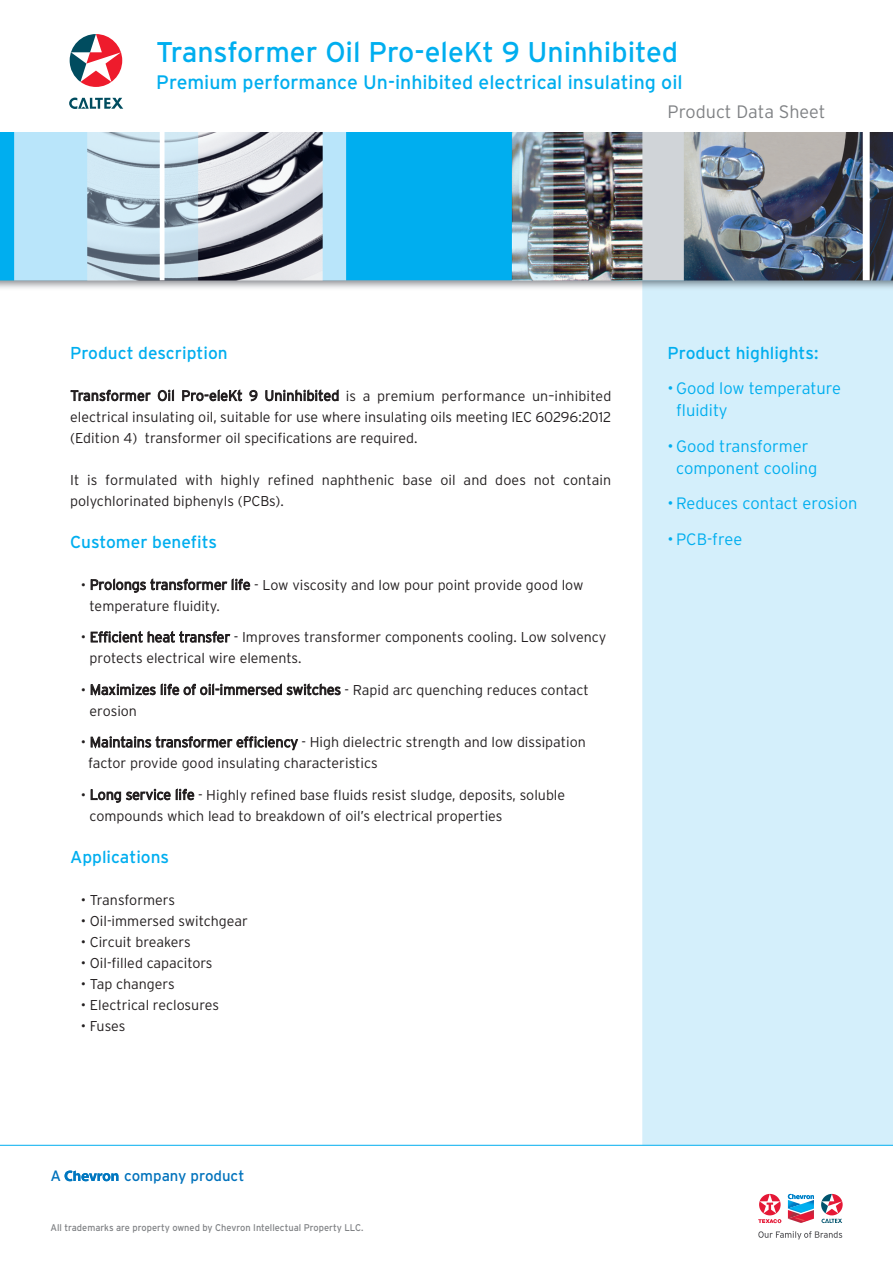
<style>
.page{position:relative;width:893px;height:1263px;background:#fff}
.page>*{position:absolute;margin:0;border:0;box-sizing:border-box;transform-origin:0 0}
.t1{font:28.5px "Interstate";color:#00aeef}
.t2{font:19.5px "Interstate";color:#00aeef}
.t3{font:300 18px "Interstate";color:#808285}
.t4{font:17.25px "Interstate";color:#00aeef}
.t5{font:300 16.5px/22.5px "Interstate";color:#00aeef}
.t6{font:15px "Interstate";color:#0072bc}
.t7{font:300 14.25px/21px "Interstate";color:#231f20}
.t8{font:9.75px "Interstate";color:#808285;scale:.95 1}
</style>
<div class="page">
<svg style="left:758px;top:1231px;width:84px;height:8px"></svg>
<svg style="left:758px;top:1219px;width:23px;height:4px"></svg>
<svg style="left:759px;top:1194px;width:22px;height:21px"></svg>
<svg style="left:760px;top:1194px;width:20px;height:19px"></svg>
<svg style="left:821px;top:1194px;width:22px;height:29px"></svg>
<svg style="left:788px;top:1194px;width:26px;height:29px"></svg>
<svg style="left:65px;top:1170px;width:53px;height:11px"></svg>
<svg style="left:69px;top:98px;width:54px;height:11px"></svg>
<svg style="left:68px;top:33px;width:55px;height:55px"></svg>
<svg style="left:70px;top:34px;width:52px;height:53px"></svg>
<img style="left:0;top:133px;width:893px;height:1012px">
<hr style="left:0;top:1145px;width:893px;height:1px;background:#00aeef">
<h1 class="t1" style="left:156px;top:35px;width:523px">Transformer Oil Pro-eleKt 9 Uninhibited</h1>
<h2 class="t2" style="left:156px;top:70px;width:528px">Premium performance Un-inhibited electrical insulating oil</h2>
<p class="t3" style="left:668px;top:101px;width:159px">Product Data Sheet</p>
<p class="t4" style="left:70px;top:343px;width:159px">Product description</p>
<p class="t7" style="left:70px;top:385px;width:543px;text-align:justify">Transformer Oil Pro-eleKt 9 Uninhibited is a premium performance un–inhibited electrical insulating oil, suitable for use where insulating oils meeting IEC 60296:2012 (Edition 4) transformer oil specifications are required.</p>
<p class="t7" style="left:70px;top:469px;width:543px">It is formulated with highly refined naphthenic base oil and does not contain polychlorinated biphenyls (PCBs).</p>
<p class="t4" style="left:70px;top:532px;width:148px">Customer benefits</p>
<p class="t7" style="left:90px;top:574px;width:495px;text-indent:-9px">• Prolongs transformer life - Low viscosity and low pour point provide good low temperature fluidity.</p>
<p class="t7" style="left:90px;top:627px;width:518px;text-indent:-9px">• Efficient heat transfer - Improves transformer components cooling. Low solvency protects electrical wire elements.</p>
<p class="t7" style="left:90px;top:679px;width:501px;text-indent:-9px">• Maximizes life of oil-immersed switches - Rapid arc quenching reduces contact erosion</p>
<p class="t7" style="left:88px;top:732px;width:499px;text-indent:-7px">• Maintains transformer efficiency - High dielectric strength and low dissipation factor provide good insulating characteristics</p>
<p class="t7" style="left:90px;top:784px;width:477px;text-indent:-9px">• Long service life - Highly refined base fluids resist sludge, deposits, soluble compounds which lead to breakdown of oil’s electrical properties</p>
<p class="t4" style="left:70px;top:847px;width:101px">Applications</p>
<p class="t7" style="left:81px;top:889px;width:96px">• Transformers</p>
<p class="t7" style="left:81px;top:910px;width:169px">• Oil-immersed switchgear</p>
<p class="t7" style="left:81px;top:931px;width:112px">• Circuit breakers</p>
<p class="t7" style="left:81px;top:952px;width:133px">• Oil-filled capacitors</p>
<p class="t7" style="left:81px;top:973px;width:95px">• Tap changers</p>
<p class="t7" style="left:81px;top:994px;width:140px">• Electrical reclosures</p>
<p class="t7" style="left:81px;top:1015px;width:46px">• Fuses</p>
<p class="t6" style="left:50px;top:1167px;width:12px">A</p>
<p class="t6" style="left:124px;top:1167px;width:122px">company product</p>
<p class="t8" style="left:51px;top:1222px;width:331px">All trademarks are property owned by Chevron Intellectual Property LLC.</p>
<p class="t4" style="left:668px;top:343px;width:152px">Product highlights:</p>
<p class="t5" style="left:676px;top:377px;width:166px;text-indent:-9px">•Good low temperature fluidity</p>
<p class="t5" style="left:668px;top:435px;width:151px;text-align:center">•Good transformer component cooling</p>
<p class="t5" style="left:668px;top:492px;width:191px">•Reduces contact erosion</p>
<p class="t5" style="left:668px;top:528px;width:76px">•PCB-free</p>
</div>
